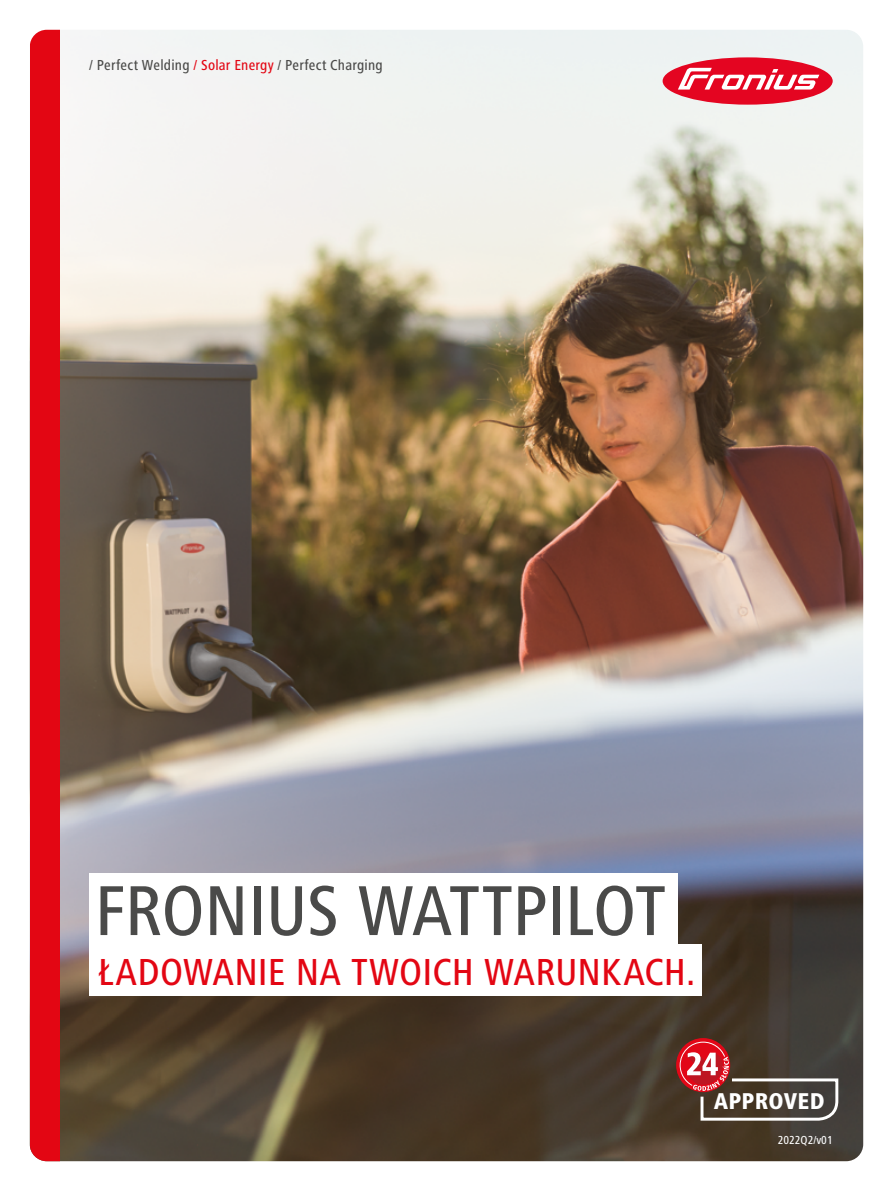
<style>
.page{position:relative;width:893px;height:1191px;background:#fff}
.page>*{position:absolute;margin:0;border:0;box-sizing:border-box;transform-origin:0 0}
.t1{font:500 condensed 73.05px "Frutiger Next LTW1 G";letter-spacing:-.01em;color:#4a4a49}
.t2{font:500 condensed 39px "Frutiger Next LTW1 G";color:#e30613}
.t3{font:800 condensed 23.7px "Frutiger Next LTW1 G";letter-spacing:.01em;color:#fff}
.t4{font:500 condensed 15px "Frutiger Next LTW1 G";letter-spacing:.015em;color:#4a4a49}
.t5{font:500 condensed 12px "Frutiger Next LTW1 G";color:#fff}
.s1{color:#e30613}
</style>
<div class="page">
<img style="left:60px;top:30px;width:803px;height:1131px">
<div style="left:30px;top:30px;width:30px;height:1131px;background:#e30613"></div>
<div style="left:663px;top:57px;width:170px;height:48px;background:#e40521;border-radius:50%"></div>
<svg style="left:678px;top:68px;width:141px;height:22px"></svg>
<svg style="left:676px;top:1038px;width:54px;height:54px"></svg>
<svg style="left:679px;top:1041px;width:161px;height:81px;background:#6a4a43"></svg>
<div style="left:89px;top:873px;width:588px;height:75px;background:#fff"></div>
<div style="left:89px;top:944px;width:613px;height:51px;background:#fff"></div>
<p class="t4" style="left:89px;top:57px;width:295px">/ Perfect Welding <span class="s1">/ Solar Energy</span> / Perfect Charging</p>
<h1 class="t1" style="left:95px;top:869px;width:572px">FRONIUS WATTPILOT</h1>
<h2 class="t2" style="left:98px;top:949px;width:599px">ŁADOWANIE NA TWOICH WARUNKACH.</h2>
<h3 class="t3" style="left:714px;top:1087px;width:113px">APPROVED</h3>
<p class="t5" style="left:778px;top:1132px;width:56px">2022Q2/v01</p>
</div>
